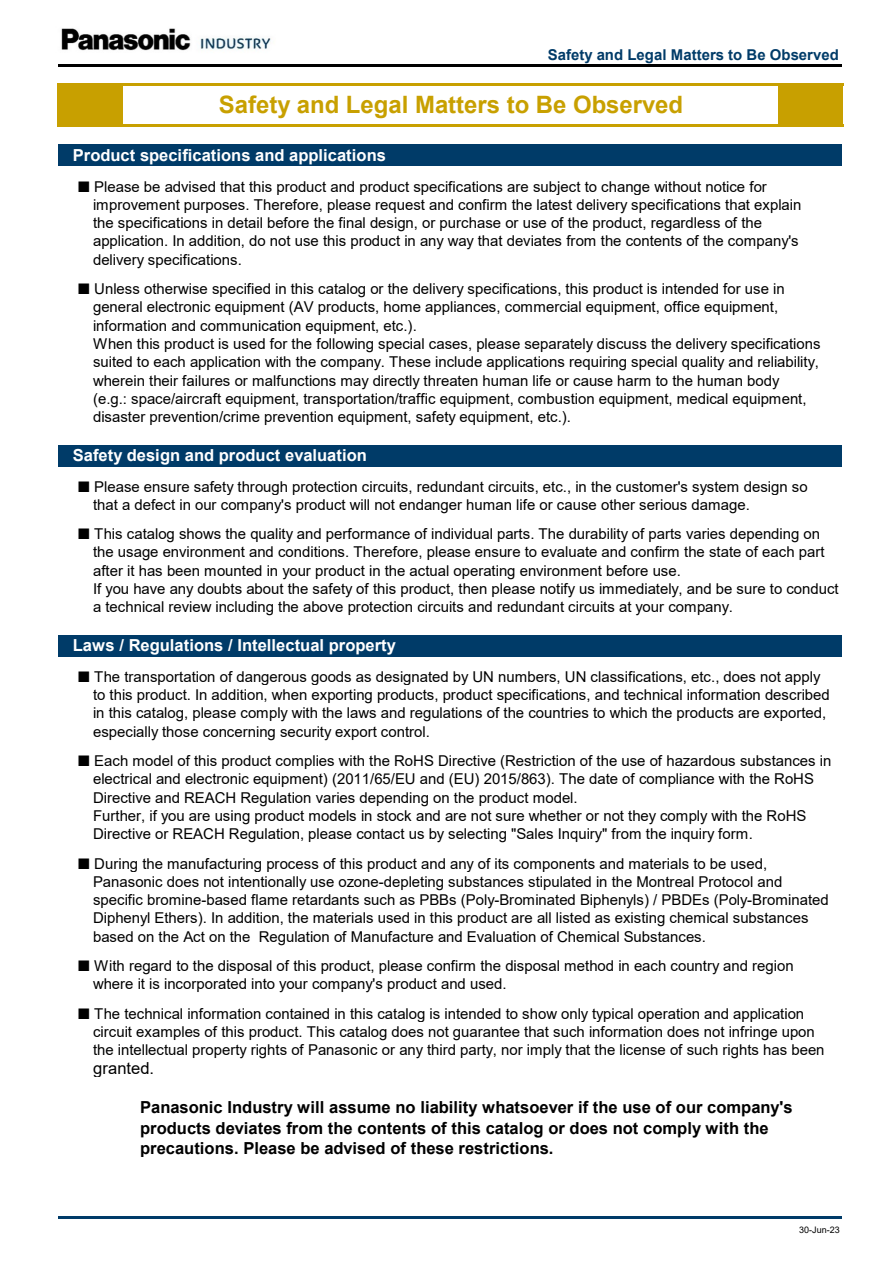
<style>
.page{position:relative;width:893px;height:1263px;background:#fff}
.page>*{position:absolute;margin:0;border:0;box-sizing:border-box;transform-origin:0 0}
.t1{font:700 24px "Arial";color:#c8a000}
.t2{font:700 16.5px/21.6px "Arial";color:#000}
.t3{font:700 16.5px "Arial";color:#fff}
.t4{font:16.5px "Arial";color:#000}
.t5{font:15px/18.3px "Arial";color:#000}
.t6{font:700 15px "Arial";color:#003b68}
.t7{font:9px "Arial";letter-spacing:.005em;color:#000}
</style>
<div class="page">
<div style="left:59px;top:84px;width:63px;height:41px;background:#c8a000"></div>
<div style="left:779px;top:84px;width:63px;height:41px;background:#c8a000"></div>
<div style="left:59px;top:144px;width:783px;height:22px;background:#003b68"></div>
<div style="left:59px;top:445px;width:783px;height:21px;background:#003b68"></div>
<div style="left:59px;top:635px;width:783px;height:21px;background:#003b68"></div>
<hr style="left:57px;top:83px;width:3px;height:44px;background:#c8a000">
<hr style="left:120px;top:86px;width:3px;height:41px;background:#c8a000">
<hr style="left:778px;top:86px;width:3px;height:41px;background:#c8a000">
<hr style="left:840px;top:86px;width:3px;height:41px;background:#c8a000">
<hr style="left:59px;top:64px;width:783px;height:3px;background:#000">
<hr style="left:60px;top:83px;width:783px;height:3px;background:#c8a000">
<hr style="left:60px;top:124px;width:783px;height:3px;background:#c8a000">
<hr style="left:59px;top:1216px;width:783px;height:3px;background:#003b68">
<img style="left:61px;top:28px;width:210px;height:23px">
<p class="t6" style="left:548px;top:49px;width:292px">Safety and Legal Matters to Be Observed</p>
<h1 class="t1" style="left:219px;top:95px;width:466px">Safety and Legal Matters to Be Observed</h1>
<p class="t3" style="left:73px;top:149px;width:315px">Product specifications and applications</p>
<p class="t5" style="left:93px;top:178px;width:710px;text-indent:-16px">■ Please be advised that this product and product specifications are subject to change without notice for improvement purposes. Therefore, please request and confirm the latest delivery specifications that explain the specifications in detail before the final design, or purchase or use of the product, regardless of the application. In addition, do not use this product in any way that deviates from the contents of the company's delivery specifications.</p>
<p class="t5" style="left:93px;top:281px;width:729px;text-indent:-16px">■ Unless otherwise specified in this catalog or the delivery specifications, this product is intended for use in general electronic equipment (AV products, home appliances, commercial equipment, office equipment, information and communication equipment, etc.).<br>When this product is used for the following special cases, please separately discuss the delivery specifications suited to each application with the company. These include applications requiring special quality and reliability, wherein their failures or malfunctions may directly threaten human life or cause harm to the human body<br>(e.g.: space/aircraft equipment, transportation/traffic equipment, combustion equipment, medical equipment, disaster prevention/crime prevention equipment, safety equipment, etc.).</p>
<p class="t3" style="left:73px;top:449px;width:296px">Safety design and product evaluation</p>
<p class="t5" style="left:93px;top:479px;width:716px;text-indent:-16px">■ Please ensure safety through protection circuits, redundant circuits, etc., in the customer's system design so that a defect in our company's product will not endanger human life or cause other serious damage.</p>
<p class="t5" style="left:93px;top:526px;width:747px;text-indent:-16px">■ This catalog shows the quality and performance of individual parts. The durability of parts varies depending on the usage environment and conditions. Therefore, please ensure to evaluate and confirm the state of each part after it has been mounted in your product in the actual operating environment before use.<br>If you have any doubts about the safety of this product, then please notify us immediately, and be sure to conduct a technical review including the above protection circuits and redundant circuits at your company.</p>
<p class="t3" style="left:73px;top:639px;width:325px">Laws / Regulations / Intellectual property</p>
<p class="t5" style="left:93px;top:669px;width:738px;text-indent:-16px">■ The transportation of dangerous goods as designated by UN numbers, UN classifications, etc., does not apply to this product. In addition, when exporting products, product specifications, and technical information described in this catalog, please comply with the laws and regulations of the countries to which the products are exported, especially those concerning security export control.</p>
<p class="t5" style="left:93px;top:753px;width:740px;text-indent:-16px">■ Each model of this product complies with the RoHS Directive (Restriction of the use of hazardous substances in electrical and electronic equipment) (2011/65/EU and (EU) 2015/863). The date of compliance with the RoHS Directive and REACH Regulation varies depending on the product model.<br>Further, if you are using product models in stock and are not sure whether or not they comply with the RoHS Directive or REACH Regulation, please contact us by selecting "Sales Inquiry" from the inquiry form.</p>
<p class="t5" style="left:93px;top:856px;width:737px;text-indent:-16px">■ During the manufacturing process of this product and any of its components and materials to be used, Panasonic does not intentionally use ozone-depleting substances stipulated in the Montreal Protocol and specific bromine-based flame retardants such as PBBs (Poly-Brominated Biphenyls) / PBDEs (Poly-Brominated Diphenyl Ethers). In addition, the materials used in this product are all listed as existing chemical substances based on the Act on the Regulation of Manufacture and Evaluation of Chemical Substances.</p>
<p class="t5" style="left:93px;top:958px;width:702px;text-indent:-16px">■ With regard to the disposal of this product, please confirm the disposal method in each country and region where it is incorporated into your company's product and used.</p>
<p class="t5" style="left:93px;top:1006px;width:733px;text-indent:-16px">■ The technical information contained in this catalog is intended to show only typical operation and application circuit examples of this product. This catalog does not guarantee that such information does not infringe upon the intellectual property rights of Panasonic or any third party, nor imply that the license of such rights has been</p>
<p class="t4" style="left:93px;top:1062px;width:62px">granted.</p>
<p class="t2" style="left:140px;top:1098px;width:654px">Panasonic Industry will assume no liability whatsoever if the use of our company's products deviates from the contents of this catalog or does not comply with the</p>
<p class="t2" style="left:140px;top:1139px;width:415px">precautions. Please be advised of these restrictions.</p>
<p class="t7" style="left:799px;top:1226px;width:42px">30-Jun-23</p>
</div>
